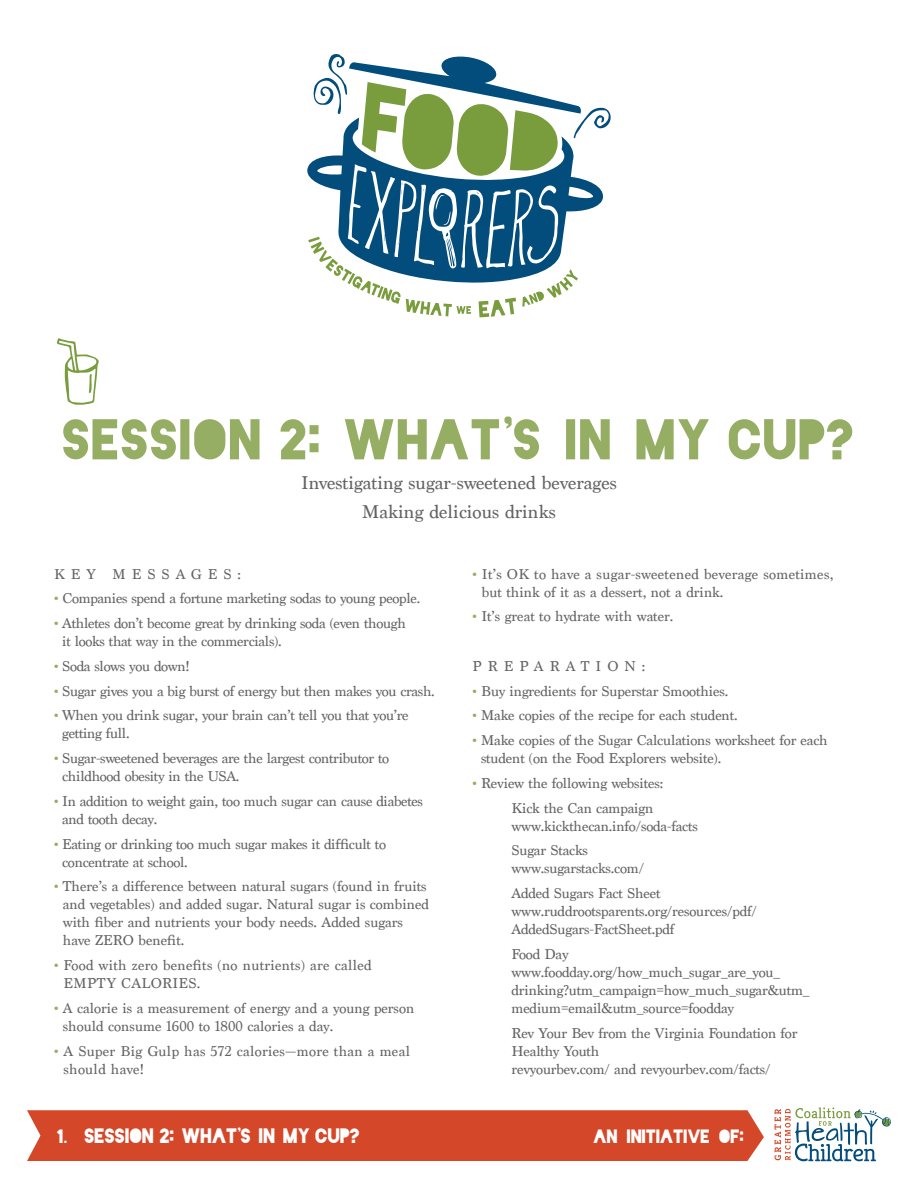
<style>
.page{position:relative;width:918px;height:1188px;background:#fff}
.page>*{position:absolute;margin:0;border:0;box-sizing:border-box;transform-origin:0 0}
.t1{font:54px "Blackout Midnight";letter-spacing:.02em;color:#96ad64}
.t2{font:19.5px "Marion";color:#636366}
.t3{font:19.5px "Blackout Midnight";color:#fff}
.t4{font:18px "Blackout Midnight";color:#fff}
.t5{font:15px/18px "Marion";letter-spacing:-.01em;color:#636366}
.t6{font:15px/18px "Marion";letter-spacing:.02em;color:#636366}
.t7{font:15px "Marion";letter-spacing:.4em;color:#636366}
.s1{font-family:"Abolition Round"}
.s2{color:#96ad64}
.s3{font-size:18px}
.s4{font-family:"Abolition Round";font-size:18px}
</style>
<div class="page">
<div style="left:27px;top:1110px;width:737px;height:51px;background:#d44728"></div>
<svg style="left:775px;top:1107px;width:116px;height:54px"></svg>
<svg style="left:313px;top:54px;width:298px;height:74px"></svg>
<svg style="left:307px;top:118px;width:297px;height:165px"></svg>
<svg style="left:517px;top:192px;width:14px;height:28px"></svg>
<svg style="left:467px;top:192px;width:14px;height:32px"></svg>
<svg style="left:308px;top:233px;width:163px;height:83px"></svg>
<svg style="left:522px;top:269px;width:56px;height:38px"></svg>
<svg style="left:479px;top:298px;width:37px;height:19px"></svg>
<svg style="left:57px;top:338px;width:42px;height:67px"></svg>
<p class="t1" style="left:63px;top:417px;width:793px">SESSION 2: WHAT<span class="s1">’</span>S IN MY CUP?</p>
<p class="t2" style="left:301px;top:471px;width:317px">Investigating sugar-sweetened beverages</p>
<p class="t2" style="left:362px;top:500px;width:195px">Making delicious drinks</p>
<p class="t7" style="left:54px;top:565px;width:189px">KEY MESSAGES:</p>
<p class="t5" style="left:54px;top:590px;width:368px"><span class="s2">•</span> Companies spend a fortune marketing sodas to young people.</p>
<p class="t5" style="left:62px;top:614px;width:345px;text-indent:-8px"><span class="s2">•</span> Athletes don’t become great by drinking soda (even though it looks that way in the commercials).</p>
<p class="t5" style="left:54px;top:657px;width:137px"><span class="s2">•</span> Soda slows you down!</p>
<p class="t5" style="left:54px;top:682px;width:382px"><span class="s2">•</span> Sugar gives you a big burst of energy but then makes you crash.</p>
<p class="t5" style="left:62px;top:707px;width:348px;text-indent:-8px"><span class="s2">•</span> When you drink sugar, your brain can’t tell you that you’re getting full.</p>
<p class="t5" style="left:62px;top:749px;width:329px;text-indent:-8px"><span class="s2">•</span> Sugar-sweetened beverages are the largest contributor to childhood obesity in the USA.</p>
<p class="t5" style="left:62px;top:792px;width:362px;text-indent:-8px"><span class="s2">•</span> In addition to weight gain, too much sugar can cause diabetes and tooth decay.</p>
<p class="t5" style="left:62px;top:835px;width:325px;text-indent:-8px"><span class="s2">•</span> Eating or drinking too much sugar makes it difficult to concentrate at school.</p>
<p class="t5" style="left:63px;top:878px;width:368px;text-indent:-9px"><span class="s2">•</span> There’s a difference between natural sugars (found in fruits and vegetables) and added sugar. Natural sugar is combined with fiber and nutrients your body needs. Added sugars have ZERO benefit.</p>
<p class="t6" style="left:63px;top:956px;width:310px;text-indent:-9px"><span class="s2">•</span> Food with zero benefits (no nutrients) are called<br>EMPTY CALORIES.</p>
<p class="t5" style="left:63px;top:999px;width:353px;text-indent:-9px"><span class="s2">•</span> A calorie is a measurement of energy and a young person should consume 1600 to 1800 calories a day.</p>
<p class="t6" style="left:63px;top:1042px;width:348px;text-indent:-9px"><span class="s2">•</span> A Super Big Gulp has 572 calories—more than a meal should have!</p>
<p class="t6" style="left:482px;top:565px;width:353px;text-indent:-9px"><span class="s2">•</span> It’s OK to have a sugar-sweetened beverage sometimes, but think of it as a dessert, not a drink.</p>
<p class="t5" style="left:472px;top:608px;width:202px"><span class="s2">•</span> It’s great to hydrate with water.</p>
<p class="t7" style="left:472px;top:657px;width:174px">PREPARATION:</p>
<p class="t5" style="left:472px;top:682px;width:257px"><span class="s2">•</span> Buy ingredients for Superstar Smoothies.</p>
<p class="t5" style="left:472px;top:707px;width:267px"><span class="s2">•</span> Make copies of the recipe for each student.</p>
<p class="t5" style="left:481px;top:731px;width:348px;text-indent:-9px"><span class="s2">•</span> Make copies of the Sugar Calculations worksheet for each student (on the Food Explorers website).</p>
<p class="t5" style="left:472px;top:774px;width:192px"><span class="s2">•</span> Review the following websites:</p>
<p class="t5" style="left:512px;top:799px;width:188px">Kick the Can campaign www.kickthecan.info/soda-facts</p>
<p class="t5" style="left:512px;top:842px;width:134px">Sugar Stacks www.sugarstacks.com/</p>
<p class="t5" style="left:512px;top:884px;width:247px">Added Sugars Fact Sheet www.ruddrootsparents.org/resources/pdf/<br>AddedSugars-FactSheet.pdf</p>
<p class="t5" style="left:512px;top:945px;width:300px">Food Day www.foodday.org/how_much_sugar_are_you_ drinking?utm_campaign=how_much_sugar&amp;utm_ medium=email&amp;utm_source=foodday</p>
<p class="t5" style="left:512px;top:1024px;width:287px">Rev Your Bev from the Virginia Foundation for<br>Healthy Youth<br>revyourbev.com/ and revyourbev.com/facts/</p>
<p class="t3" style="left:58px;top:1128px;width:304px"><span class="s3">1</span><span class="s4">.</span> SESSION 2: WHAT<span class="s1">’</span>S IN MY CUP?</p>
<p class="t4" style="left:594px;top:1129px;width:152px">AN INITIATIVE OF:</p>
</div>
